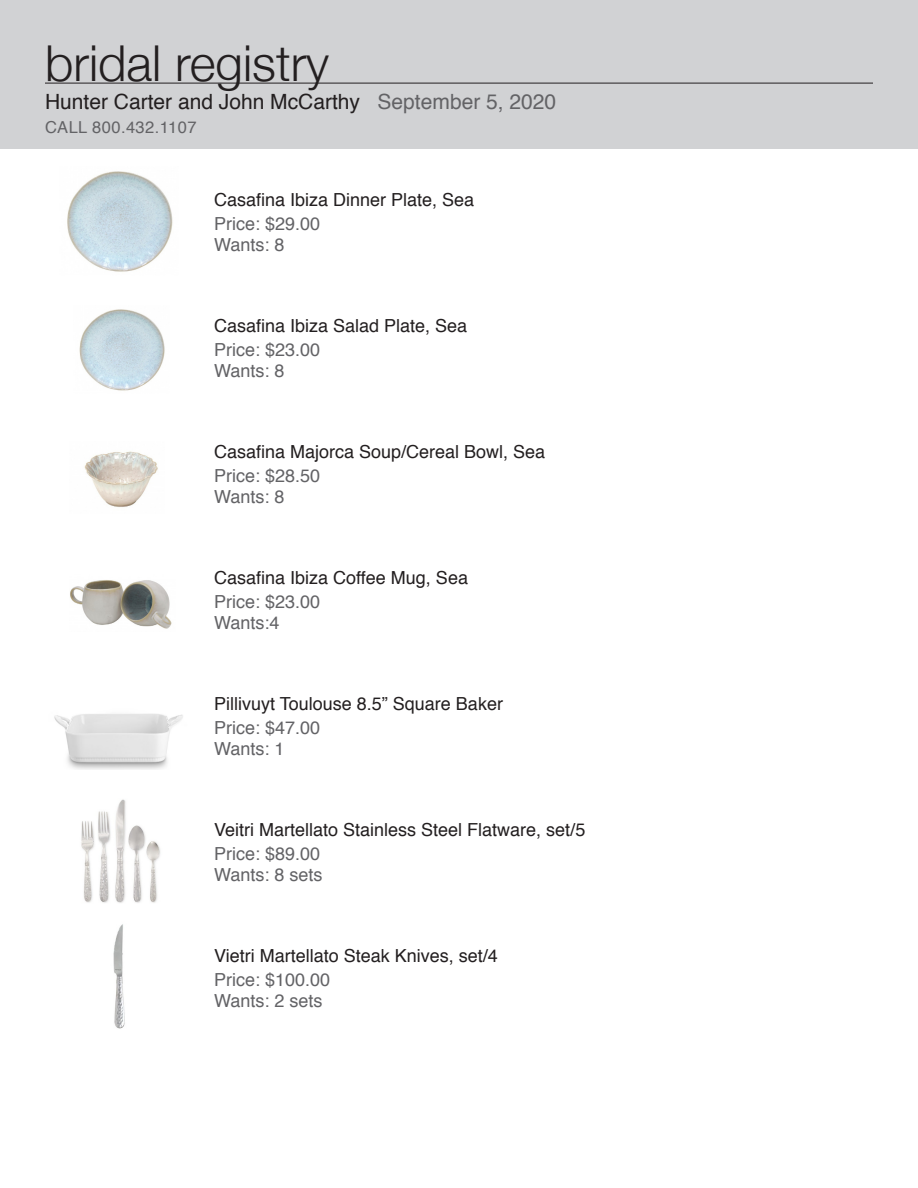
<style>
.page{position:relative;width:918px;height:1188px;background:#fff}
.page>*{position:absolute;margin:0;border:0;box-sizing:border-box;transform-origin:0 0}
.t1{font:300 49.5px "Helvetica Neue";color:#231f20}
.bride_and_groom{font:21px "Helvetica";color:#231f20}
.item{font:18px "Helvetica";color:#231f20}
.price_and_number{font:18px "Helvetica";color:#636366}
.t2{font:16.5px "Helvetica";letter-spacing:.025em;color:#636366}
.s1{color:#636366}
</style>
<div class="page">
<img style="left:67px;top:171px;width:106px;height:101px">
<img style="left:79px;top:309px;width:86px;height:82px">
<img style="left:84px;top:451px;width:74px;height:56px">
<img style="left:70px;top:580px;width:102px;height:49px">
<img style="left:54px;top:714px;width:129px;height:55px">
<img style="left:81px;top:799px;width:79px;height:104px">
<img style="left:113px;top:924px;width:12px;height:105px">
<div style="left:0;top:0;width:918px;height:148px;background:#d1d2d4"></div>
<hr style="left:45px;top:83px;width:828px;height:1px;background:#231f20">
<p class="t1" style="left:45px;top:23px;width:286px">bridal registry</p>
<p class="bride_and_groom" style="left:45px;top:86px;width:513px">Hunter Carter and John McCarthy <span class="s1">September 5, 2020</span></p>
<p class="t2" style="left:45px;top:115px;width:153px">CALL 800.432.1107</p>
<p class="item" style="left:214px;top:186px;width:262px">Casafina Ibiza Dinner Plate, Sea</p>
<p class="price_and_number" style="left:214px;top:210px;width:108px">Price: $29.00</p>
<p class="price_and_number" style="left:214px;top:231px;width:72px">Wants: 8</p>
<p class="item" style="left:214px;top:312px;width:255px">Casafina Ibiza Salad Plate, Sea</p>
<p class="price_and_number" style="left:214px;top:336px;width:108px">Price: $23.00</p>
<p class="price_and_number" style="left:214px;top:357px;width:72px">Wants: 8</p>
<p class="item" style="left:214px;top:438px;width:333px">Casafina Majorca Soup/Cereal Bowl, Sea</p>
<p class="price_and_number" style="left:214px;top:462px;width:108px">Price: $28.50</p>
<p class="price_and_number" style="left:214px;top:483px;width:72px">Wants: 8</p>
<p class="item" style="left:214px;top:564px;width:255px">Casafina Ibiza Coffee Mug, Sea</p>
<p class="price_and_number" style="left:214px;top:588px;width:108px">Price: $23.00</p>
<p class="price_and_number" style="left:214px;top:609px;width:67px">Wants:4</p>
<p class="item" style="left:214px;top:690px;width:290px">Pillivuyt Toulouse 8.5” Square Baker</p>
<p class="price_and_number" style="left:214px;top:714px;width:108px">Price: $47.00</p>
<p class="price_and_number" style="left:214px;top:735px;width:72px">Wants: 1</p>
<p class="item" style="left:214px;top:816px;width:373px">Veitri Martellato Stainless Steel Flatware, set/5</p>
<p class="price_and_number" style="left:214px;top:840px;width:108px">Price: $89.00</p>
<p class="price_and_number" style="left:214px;top:861px;width:110px">Wants: 8 sets</p>
<p class="item" style="left:214px;top:942px;width:285px">Vietri Martellato Steak Knives, set/4</p>
<p class="price_and_number" style="left:214px;top:966px;width:118px">Price: $100.00</p>
<p class="price_and_number" style="left:214px;top:987px;width:110px">Wants: 2 sets</p>
</div>
